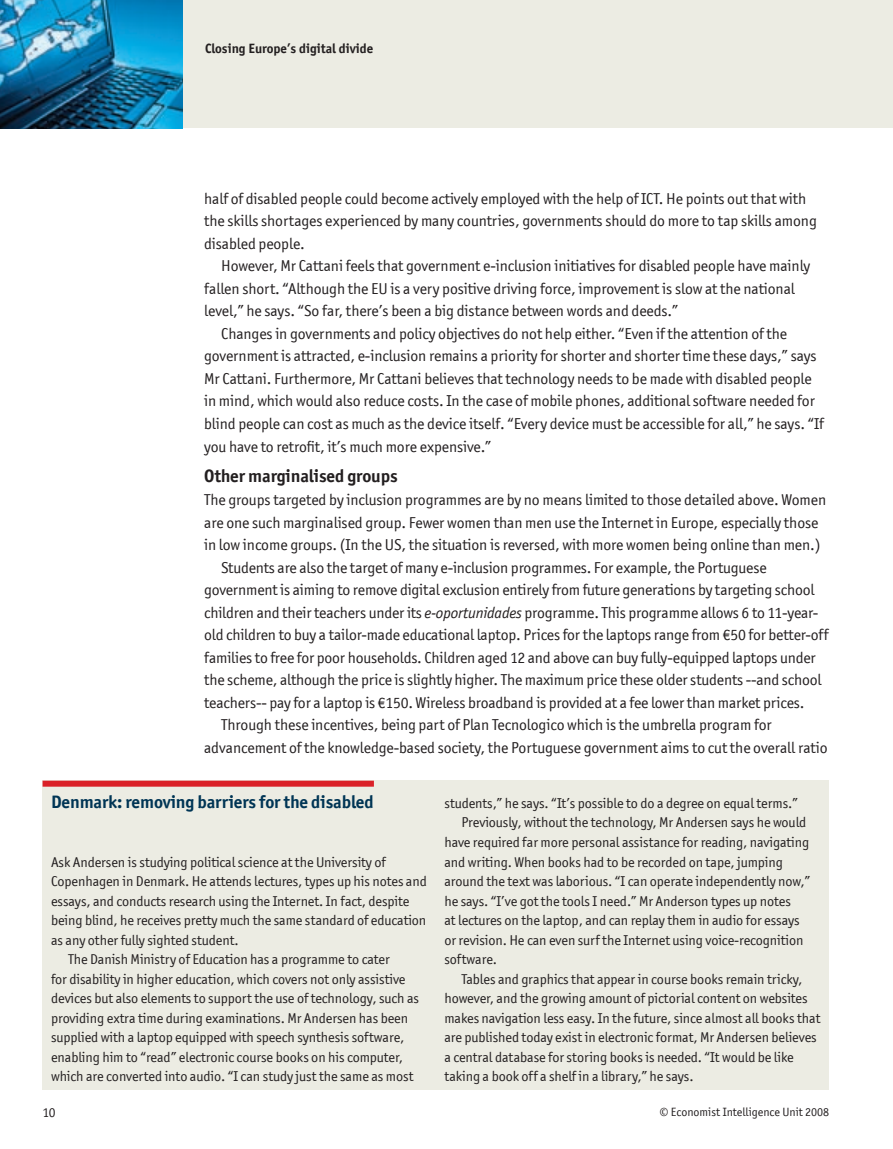
<style>
.page{position:relative;width:893px;height:1149px;background:#fff}
.page>*{position:absolute;margin:0;border:0;box-sizing:border-box;transform-origin:0 0}
.t1{font:700 18px "Officina San ITC";letter-spacing:-.005em;color:#003555}
.t2{font:700 18px "Officina San ITC";letter-spacing:-.005em;color:#231f20}
.t3{font:15.75px/22.5px "Officina San ITC";letter-spacing:-.005em;color:#231f20}
.t4{font:14.25px "Officina San ITC";letter-spacing:-.005em;color:#231f20}
.t5{font:700 13.5px "Officina San ITC";color:#231f20}
.t6{font:13.5px "Officina San ITC";color:#231f20}
.t7{font:12px "Officina San ITC";color:#231f20}
.s1{font-style:italic}
</style>
<div class="page">
<div style="left:0;top:0;width:893px;height:128px;background:#ecece3"></div>
<img style="left:0;top:0;width:183px;height:128px">
<div style="left:43px;top:780px;width:786px;height:309px;background:#ecece3"></div>
<div style="left:43px;top:780px;width:331px;height:6px;background:#da2128"></div>
<p class="t5" style="left:205px;top:40px;width:170px">Closing Europe’s digital divide</p>
<p class="t3" style="left:204px;top:187px;width:614px">half of disabled people could become actively employed with the help of ICT. He points out that with the skills shortages experienced by many countries, governments should do more to tap skills among disabled people.</p>
<p class="t3" style="left:204px;top:254px;width:608px;text-indent:17px">However, Mr Cattani feels that government e-inclusion initiatives for disabled people have mainly fallen short. “Although the EU is a very positive driving force, improvement is slow at the national level,” he says. “So far, there’s been a big distance between words and deeds.”</p>
<p class="t3" style="left:204px;top:322px;width:621px;text-indent:17px">Changes in governments and policy objectives do not help either. “Even if the attention of the government is attracted, e-inclusion remains a priority for shorter and shorter time these days,” says Mr Cattani. Furthermore, Mr Cattani believes that technology needs to be made with disabled people in mind, which would also reduce costs. In the case of mobile phones, additional software needed for blind people can cost as much as the device itself. “Every device must be accessible for all,” he says. “If you have to retrofit, it’s much more expensive.”</p>
<p class="t2" style="left:204px;top:465px;width:195px">Other marginalised groups</p>
<p class="t3" style="left:204px;top:488px;width:623px">The groups targeted by inclusion programmes are by no means limited to those detailed above. Women</p>
<p class="t3" style="left:204px;top:510px;width:616px">are one such marginalised group. Fewer women than men use the Internet in Europe, especially those</p>
<p class="t3" style="left:204px;top:533px;width:618px">in low income groups. (In the US, the situation is reversed, with more women being online than men.)</p>
<p class="t3" style="left:221px;top:555px;width:547px">Students are also the target of many e-inclusion programmes. For example, the Portuguese</p>
<p class="t3" style="left:204px;top:578px;width:612px">government is aiming to remove digital exclusion entirely from future generations by targeting school</p>
<p class="t3" style="left:204px;top:600px;width:616px">children and their teachers under its <span class="s1">e-oportunidades</span> programme. This programme allows 6 to 11-year-</p>
<p class="t3" style="left:204px;top:623px;width:626px">old children to buy a tailor-made educational laptop. Prices for the laptops range from €50 for better-off</p>
<p class="t3" style="left:204px;top:645px;width:613px">families to free for poor households. Children aged 12 and above can buy fully-equipped laptops under</p>
<p class="t3" style="left:204px;top:668px;width:619px">the scheme, although the price is slightly higher. The maximum price these older students --and school</p>
<p class="t3" style="left:204px;top:690px;width:602px">teachers-- pay for a laptop is €150. Wireless broadband is provided at a fee lower than market prices.</p>
<p class="t3" style="left:221px;top:713px;width:552px">Through these incentives, being part of Plan Tecnologico which is the umbrella program for</p>
<p class="t3" style="left:204px;top:735px;width:625px">advancement of the knowledge-based society, the Portuguese government aims to cut the overall ratio</p>
<p class="t1" style="left:51px;top:790px;width:324px">Denmark: removing barriers for the disabled</p>
<p class="t4" style="left:444px;top:794px;width:355px">students,” he says. “It’s possible to do a degree on equal terms.”</p>
<p class="t4" style="left:461px;top:814px;width:346px">Previously, without the technology, Mr Andersen says he would</p>
<p class="t4" style="left:444px;top:833px;width:366px">have required far more personal assistance for reading, navigating</p>
<p class="t4" style="left:444px;top:853px;width:340px">and writing. When books had to be recorded on tape, jumping</p>
<p class="t4" style="left:444px;top:872px;width:367px">around the text was laborious. “I can operate independently now,”</p>
<p class="t4" style="left:444px;top:892px;width:348px">he says. “I’ve got the tools I need.” Mr Anderson types up notes</p>
<p class="t4" style="left:444px;top:911px;width:357px">at lectures on the laptop, and can replay them in audio for essays</p>
<p class="t4" style="left:444px;top:931px;width:361px">or revision. He can even surf the Internet using voice-recognition</p>
<p class="t4" style="left:444px;top:950px;width:54px">software.</p>
<p class="t4" style="left:461px;top:970px;width:342px">Tables and graphics that appear in course books remain tricky,</p>
<p class="t4" style="left:444px;top:989px;width:365px">however, and the growing amount of pictorial content on websites</p>
<p class="t4" style="left:444px;top:1009px;width:377px">makes navigation less easy. In the future, since almost all books that</p>
<p class="t4" style="left:444px;top:1028px;width:374px">are published today exist in electronic format, Mr Andersen believes</p>
<p class="t4" style="left:444px;top:1048px;width:351px">a central database for storing books is needed. “It would be like</p>
<p class="t4" style="left:444px;top:1067px;width:251px">taking a book off a shelf in a library,” he says.</p>
<p class="t4" style="left:51px;top:853px;width:336px">Ask Andersen is studying political science at the University of</p>
<p class="t4" style="left:51px;top:872px;width:377px">Copenhagen in Denmark. He attends lectures, types up his notes and</p>
<p class="t4" style="left:51px;top:892px;width:360px">essays, and conducts research using the Internet. In fact, despite</p>
<p class="t4" style="left:51px;top:911px;width:377px">being blind, he receives pretty much the same standard of education</p>
<p class="t4" style="left:51px;top:931px;width:189px">as any other fully sighted student.</p>
<p class="t4" style="left:68px;top:950px;width:323px">The Danish Ministry of Education has a programme to cater</p>
<p class="t4" style="left:51px;top:970px;width:356px">for disability in higher education, which covers not only assistive</p>
<p class="t4" style="left:51px;top:989px;width:370px">devices but also elements to support the use of technology, such as</p>
<p class="t4" style="left:51px;top:1009px;width:359px">providing extra time during examinations. Mr Andersen has been</p>
<p class="t4" style="left:51px;top:1028px;width:355px">supplied with a laptop equipped with speech synthesis software,</p>
<p class="t4" style="left:51px;top:1048px;width:354px">enabling him to “read” electronic course books on his computer,</p>
<p class="t4" style="left:51px;top:1067px;width:364px">which are converted into audio. “I can study just the same as most</p>
<p class="t6" style="left:43px;top:1103px;width:14px">10</p>
<p class="t7" style="left:660px;top:1104px;width:171px">© Economist Intelligence Unit 2008</p>
</div>
